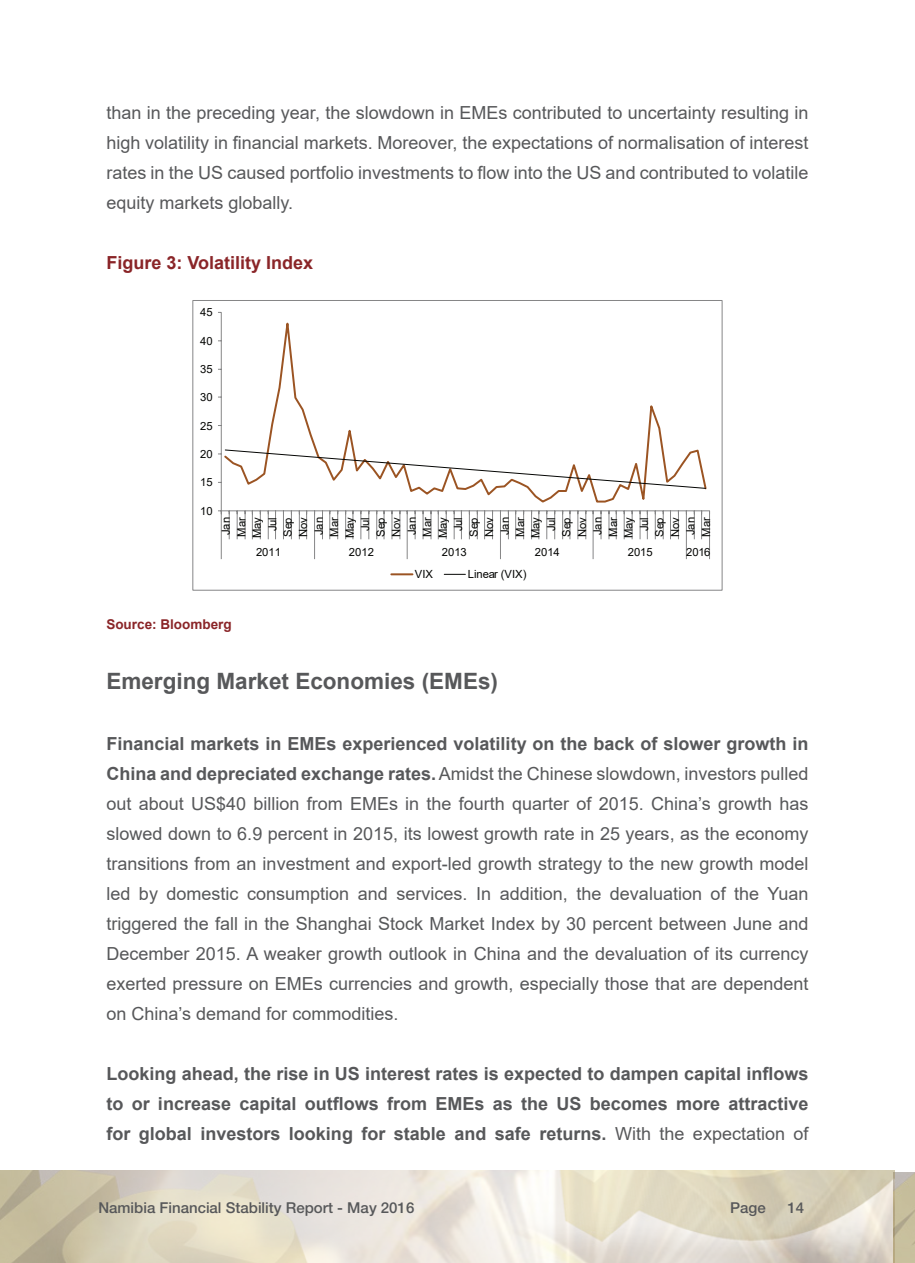
<style>
.page{position:relative;width:915px;height:1263px;background:#fff}
.page>*{position:absolute;margin:0;border:0;box-sizing:border-box;transform-origin:0 0}
.t1{font:700 22.5px "Arial";color:#57585a}
.t2{font:18px/30px "Arial";color:#57585a;text-align:justify}
.t3{font:700 18px/30px "Arial";color:#57585a;text-align:justify}
.t4{font:700 18px "Arial";color:#8a2528}
.t5{font:500 15px "Helvetica Neue LT Pro";color:#57585a}
.t6{font:700 13.5px "Arial";color:#8a2528}
.t7{font:11.25px/15.5px "Arial";color:#040503;text-align:center}
.s1{font-weight:700}
.s2{font-weight:400}
</style>
<div class="page">
<img style="left:894px;top:1172px;width:20px;height:91px">
<img style="left:0;top:1171px;width:894px;height:92px">
<hr style="left:221px;top:312px;width:1px;height:199px;background:#868687">
<hr style="left:221px;top:510px;width:488px;height:1px;background:#868687">
<svg style="left:229px;top:513px;width:1px;height:26px"></svg>
<svg style="left:237px;top:513px;width:1px;height:26px"></svg>
<svg style="left:245px;top:513px;width:1px;height:26px"></svg>
<svg style="left:252px;top:513px;width:1px;height:26px"></svg>
<svg style="left:260px;top:513px;width:1px;height:26px"></svg>
<svg style="left:268px;top:513px;width:1px;height:26px"></svg>
<svg style="left:275px;top:513px;width:1px;height:26px"></svg>
<svg style="left:283px;top:513px;width:1px;height:26px"></svg>
<svg style="left:291px;top:513px;width:1px;height:26px"></svg>
<svg style="left:299px;top:513px;width:1px;height:26px"></svg>
<svg style="left:306px;top:513px;width:1px;height:26px"></svg>
<svg style="left:322px;top:513px;width:1px;height:26px"></svg>
<svg style="left:329px;top:513px;width:1px;height:26px"></svg>
<svg style="left:337px;top:513px;width:1px;height:26px"></svg>
<svg style="left:345px;top:513px;width:1px;height:26px"></svg>
<svg style="left:352px;top:513px;width:1px;height:26px"></svg>
<svg style="left:360px;top:513px;width:1px;height:26px"></svg>
<svg style="left:368px;top:513px;width:1px;height:26px"></svg>
<svg style="left:376px;top:513px;width:1px;height:26px"></svg>
<svg style="left:383px;top:513px;width:1px;height:26px"></svg>
<svg style="left:391px;top:513px;width:1px;height:26px"></svg>
<svg style="left:399px;top:513px;width:1px;height:26px"></svg>
<svg style="left:414px;top:513px;width:1px;height:26px"></svg>
<svg style="left:422px;top:513px;width:1px;height:26px"></svg>
<svg style="left:430px;top:513px;width:1px;height:26px"></svg>
<svg style="left:438px;top:513px;width:1px;height:26px"></svg>
<svg style="left:445px;top:513px;width:1px;height:26px"></svg>
<svg style="left:453px;top:513px;width:1px;height:26px"></svg>
<svg style="left:461px;top:513px;width:1px;height:26px"></svg>
<svg style="left:469px;top:513px;width:1px;height:26px"></svg>
<svg style="left:477px;top:513px;width:1px;height:26px"></svg>
<svg style="left:484px;top:513px;width:1px;height:26px"></svg>
<svg style="left:492px;top:513px;width:1px;height:26px"></svg>
<svg style="left:508px;top:513px;width:1px;height:26px"></svg>
<svg style="left:515px;top:513px;width:1px;height:26px"></svg>
<svg style="left:523px;top:513px;width:1px;height:26px"></svg>
<svg style="left:531px;top:513px;width:1px;height:26px"></svg>
<svg style="left:538px;top:513px;width:1px;height:26px"></svg>
<svg style="left:546px;top:513px;width:1px;height:26px"></svg>
<svg style="left:554px;top:513px;width:1px;height:26px"></svg>
<svg style="left:562px;top:513px;width:1px;height:26px"></svg>
<svg style="left:569px;top:513px;width:1px;height:26px"></svg>
<svg style="left:577px;top:513px;width:1px;height:26px"></svg>
<svg style="left:585px;top:513px;width:1px;height:26px"></svg>
<svg style="left:600px;top:513px;width:1px;height:26px"></svg>
<svg style="left:608px;top:513px;width:1px;height:26px"></svg>
<svg style="left:615px;top:513px;width:1px;height:26px"></svg>
<svg style="left:623px;top:513px;width:1px;height:26px"></svg>
<svg style="left:631px;top:513px;width:1px;height:26px"></svg>
<svg style="left:639px;top:513px;width:1px;height:26px"></svg>
<svg style="left:646px;top:513px;width:1px;height:26px"></svg>
<svg style="left:654px;top:513px;width:1px;height:26px"></svg>
<svg style="left:662px;top:513px;width:1px;height:26px"></svg>
<svg style="left:670px;top:513px;width:1px;height:26px"></svg>
<svg style="left:678px;top:513px;width:1px;height:26px"></svg>
<svg style="left:693px;top:513px;width:1px;height:26px"></svg>
<svg style="left:701px;top:513px;width:1px;height:26px"></svg>
<svg style="left:218px;top:510px;width:4px;height:49px"></svg>
<svg style="left:314px;top:513px;width:1px;height:46px"></svg>
<svg style="left:406px;top:513px;width:1px;height:46px"></svg>
<svg style="left:500px;top:513px;width:1px;height:46px"></svg>
<svg style="left:592px;top:513px;width:1px;height:46px"></svg>
<svg style="left:685px;top:513px;width:1px;height:46px"></svg>
<svg style="left:709px;top:511px;width:1px;height:48px"></svg>
<svg style="left:222px;top:322px;width:485px;height:191px"></svg>
<svg style="left:218px;top:449px;width:488px;height:40px"></svg>
<hr style="left:391px;top:573px;width:21px;height:2px;background:#9b5423">
<svg style="left:444px;top:574px;width:21px;height:1px"></svg>
<div style="left:192px;top:300px;width:530px;height:290px;border:1px solid #868687"></div>
<p class="t2" style="left:106px;top:98px;width:703px">than in the preceding year, the slowdown in EMEs contributed to uncertainty resulting in high volatility in financial markets. Moreover, the expectations of normalisation of interest rates in the US caused portfolio investments to flow into the US and contributed to volatile equity markets globally.</p>
<p class="t4" style="left:106px;top:250px;width:208px">Figure 3: Volatility Index</p>
<p class="t7" style="left:200px;top:304px;width:14px">45</p>
<p class="t7" style="left:200px;top:333px;width:14px">40</p>
<p class="t7" style="left:200px;top:361px;width:14px">35</p>
<p class="t7" style="left:200px;top:389px;width:14px">30</p>
<p class="t7" style="left:200px;top:418px;width:14px">25</p>
<p class="t7" style="left:200px;top:446px;width:14px">20</p>
<p class="t7" style="left:200px;top:474px;width:14px">15</p>
<p class="t7" style="left:200px;top:503px;width:14px">10</p>
<p class="t7" style="left:218px;top:538px;width:23px;rotate:-90deg">Jan<br>Mar<br>May<br>Jul<br>Sep<br>Nov<br>Jan<br>Mar<br>May<br>Jul<br>Sep<br>Nov<br>Jan<br>Mar<br>May<br>Jul<br>Sep<br>Nov<br>Jan<br>Mar<br>May<br>Jul<br>Sep<br>Nov<br>Jan<br>Mar<br>May<br>Jul<br>Sep<br>Nov<br>Jan<br>Mar</p>
<p class="t7" style="left:256px;top:544px;width:26px">2011</p>
<p class="t7" style="left:349px;top:544px;width:26px">2012</p>
<p class="t7" style="left:442px;top:544px;width:26px">2013</p>
<p class="t7" style="left:534px;top:544px;width:26px">2014</p>
<p class="t7" style="left:627px;top:544px;width:26px">2015</p>
<p class="t7" style="left:685px;top:544px;width:26px">2016</p>
<p class="t7" style="left:415px;top:566px;width:20px">VIX</p>
<p class="t7" style="left:467px;top:566px;width:60px">Linear (VIX)</p>
<p class="t6" style="left:106px;top:615px;width:127px">Source: Bloomberg</p>
<p class="t1" style="left:106px;top:666px;width:393px">Emerging Market Economies (EMEs)</p>
<p class="t2" style="left:106px;top:728px;width:703px"><span class="s1">Financial markets in EMEs experienced volatility on the back of slower growth in China and depreciated exchange rates.</span> Amidst the Chinese slowdown, investors pulled out about US$40 billion from EMEs in the fourth quarter of 2015. China’s growth has slowed down to 6.9 percent in 2015, its lowest growth rate in 25 years, as the economy transitions from an investment and export-led growth strategy to the new growth model led by domestic consumption and services. In addition, the devaluation of the Yuan triggered the fall in the Shanghai Stock Market Index by 30 percent between June and December 2015. A weaker growth outlook in China and the devaluation of its currency exerted pressure on EMEs currencies and growth, especially those that are dependent on China’s demand for commodities.</p>
<p class="t3" style="left:106px;top:1058px;width:703px">Looking ahead, the rise in US interest rates is expected to dampen capital inflows to or increase capital outflows from EMEs as the US becomes more attractive for global investors looking for stable and safe returns. <span class="s2">With the expectation of</span></p>
<p class="t5" style="left:98px;top:1199px;width:317px">Namibia Financial Stability Report - May 2016</p>
<p class="t5" style="left:729px;top:1199px;width:37px">Page</p>
<p class="t5" style="left:787px;top:1199px;width:18px">14</p>
</div>
